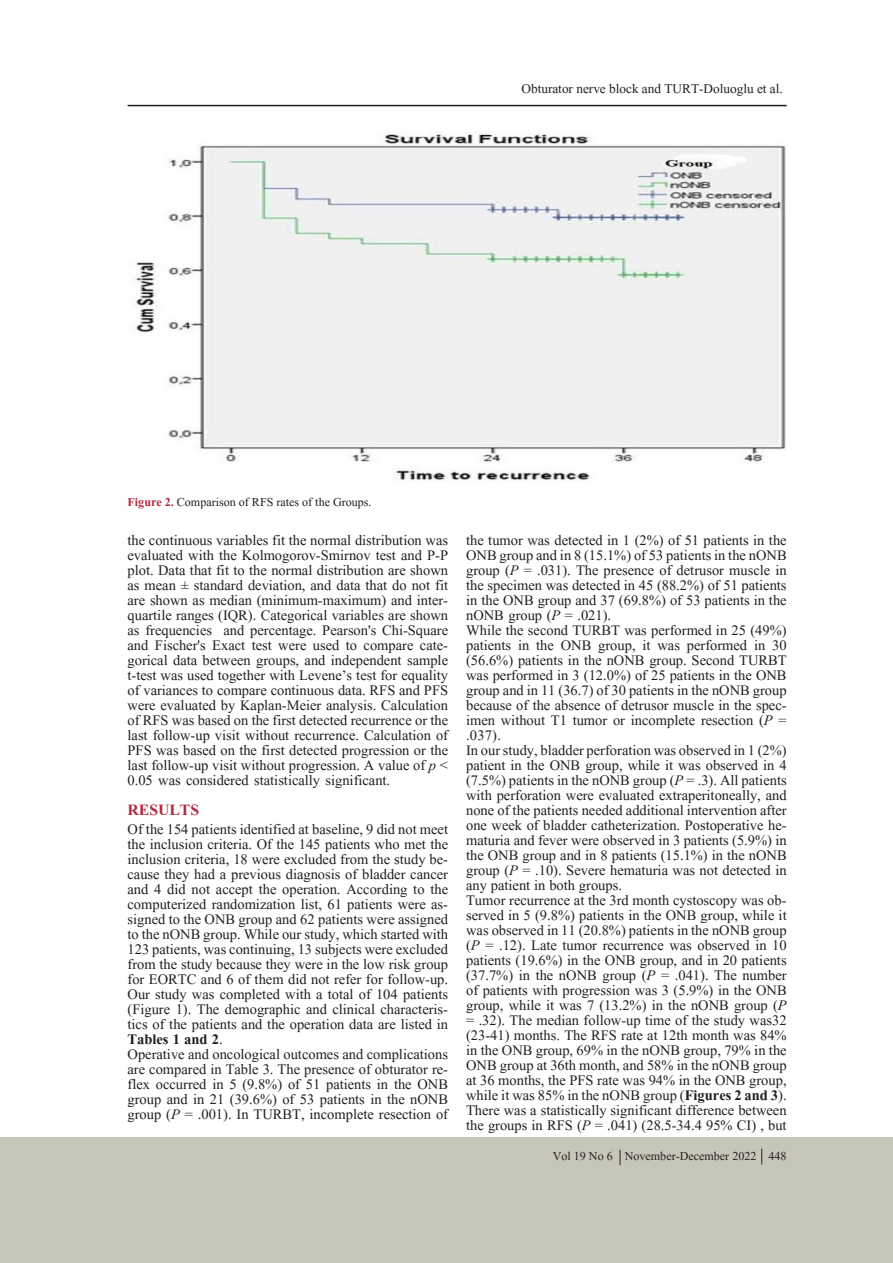
<style>
.page{position:relative;width:893px;height:1263px;background:#fff}
.page>*{position:absolute;margin:0;border:0;box-sizing:border-box;transform-origin:0 0}
.t1{font:700 19.5px "Aparajita";color:#b62841}
.t2{font:18px/15px "Aparajita";color:#231f20;text-align:justify}
.t3{font:16.5px "Aparajita";color:#231f20}
.t4{font:15px "Aparajita";color:#231f20}
.s1{font-weight:700;color:#b62841}
.s2{font-style:italic}
.s3{font-weight:700}
</style>
<div class="page">
<hr style="left:128px;top:105px;width:659px;height:1px;background:#231f20">
<div style="left:0;top:1137px;width:893px;height:126px;background:#c7c7b9"></div>
<img style="left:133px;top:133px;width:654px;height:348px">
<svg style="left:620px;top:1150px;width:1px;height:15px"></svg>
<svg style="left:761px;top:1148px;width:1px;height:16px"></svg>
<p class="t3" style="left:521px;top:80px;width:263px">Obturator nerve block and TURT-Doluoglu et al.</p>
<p class="t4" style="left:128px;top:495px;width:246px"><span class="s1">Figure 2.</span> Comparison of RFS rates of the Groups.</p>
<p class="t2" style="left:128px;top:534px;width:322px">the continuous variables fit the normal distribution was evaluated with the Kolmogorov-Smirnov test and P-P plot. Data that fit to the normal distribution are shown as mean ± standard deviation, and data that do not fit are shown as median (minimum-maximum) and inter&shy;quartile ranges (IQR). Categorical variables are shown as frequencies and percentage. Pearson's Chi-Square and Fischer's Exact test were used to compare cate&shy;gorical data between groups, and independent sample t-test was used together with Levene’s test for equality of variances to compare continuous data. RFS and PFS were evaluated by Kaplan-Meier analysis. Calculation of RFS was based on the first detected recurrence or the last follow-up visit without recurrence. Calculation of PFS was based on the first detected progression or the last follow-up visit without progression. A value of <span class="s2">p</span> &lt; 0.05 was considered statistically significant.</p>
<p class="t1" style="left:128px;top:800px;width:73px">RESULTS</p>
<p class="t2" style="left:128px;top:824px;width:322px">Of the 154 patients identified at baseline, 9 did not meet the inclusion criteria. Of the 145 patients who met the inclusion criteria, 18 were excluded from the study be&shy;cause they had a previous diagnosis of bladder cancer and 4 did not accept the operation. According to the computerized randomization list, 61 patients were as&shy;signed to the ONB group and 62 patients were assigned to the nONB group. While our study, which started with 123 patients, was continuing, 13 subjects were excluded from the study because they were in the low risk group for EORTC and 6 of them did not refer for follow-up.<br>Our study was completed with a total of 104 patients (Figure 1). The demographic and clinical characteris&shy;tics of the patients and the operation data are listed in <span class="s3">Tables 1 and 2</span>.</p>
<p class="t2" style="left:128px;top:1049px;width:322px">Operative and oncological outcomes and complications are compared in Table 3. The presence of obturator re&shy;flex occurred in 5 (9.8%) of 51 patients in the ONB group and in 21 (39.6%) of 53 patients in the nONB group (<span class="s2">P</span> = .001). In TURBT, incomplete resection of</p>
<p class="t2" style="left:466px;top:534px;width:322px">the tumor was detected in 1 (2%) of 51 patients in the ONB group and in 8 (15.1%) of 53 patients in the nONB group (<span class="s2">P</span> = .031). The presence of detrusor muscle in the specimen was detected in 45 (88.2%) of 51 patients in the ONB group and 37 (69.8%) of 53 patients in the nONB group (<span class="s2">P</span> = .021).</p>
<p class="t2" style="left:466px;top:624px;width:322px">While the second TURBT was performed in 25 (49%) patients in the ONB group, it was performed in 30 (56.6%) patients in the nONB group. Second TURBT was performed in 3 (12.0%) of 25 patients in the ONB group and in 11 (36.7) of 30 patients in the nONB group because of the absence of detrusor muscle in the spec&shy;imen without T1 tumor or incomplete resection (<span class="s2">P</span> = .037).</p>
<p class="t2" style="left:466px;top:744px;width:322px">In our study, bladder perforation was observed in 1 (2%) patient in the ONB group, while it was observed in 4 (7.5%) patients in the nONB group (<span class="s2">P</span> = .3). All patients with perforation were evaluated extraperitoneally, and none of the patients needed additional intervention after one week of bladder catheterization. Postoperative he&shy;maturia and fever were observed in 3 patients (5.9%) in the ONB group and in 8 patients (15.1%) in the nONB group (<span class="s2">P</span> = .10). Severe hematuria was not detected in any patient in both groups.</p>
<p class="t2" style="left:466px;top:894px;width:322px">Tumor recurrence at the 3rd month cystoscopy was ob&shy;served in 5 (9.8%) patients in the ONB group, while it was observed in 11 (20.8%) patients in the nONB group (<span class="s2">P</span> = .12). Late tumor recurrence was observed in 10 patients (19.6%) in the ONB group, and in 20 patients (37.7%) in the nONB group (<span class="s2">P</span> = .041). The number of patients with progression was 3 (5.9%) in the ONB group, while it was 7 (13.2%) in the nONB group (<span class="s2">P </span>= .32). The median follow-up time of the study was32 (23-41) months. The RFS rate at 12th month was 84% in the ONB group, 69% in the nONB group, 79% in the ONB group at 36th month, and 58% in the nONB group at 36 months, the PFS rate was 94% in the ONB group, while it was 85% in the nONB group (<span class="s3">Figures 2 and 3</span>).<br>There was a statistically significant difference between the groups in RFS (<span class="s2">P</span> = .041) (28.5-34.4 95% CI) , but</p>
<p class="t4" style="left:553px;top:1148px;width:235px">Vol 19 No 6 November-December 2022 448</p>
</div>
